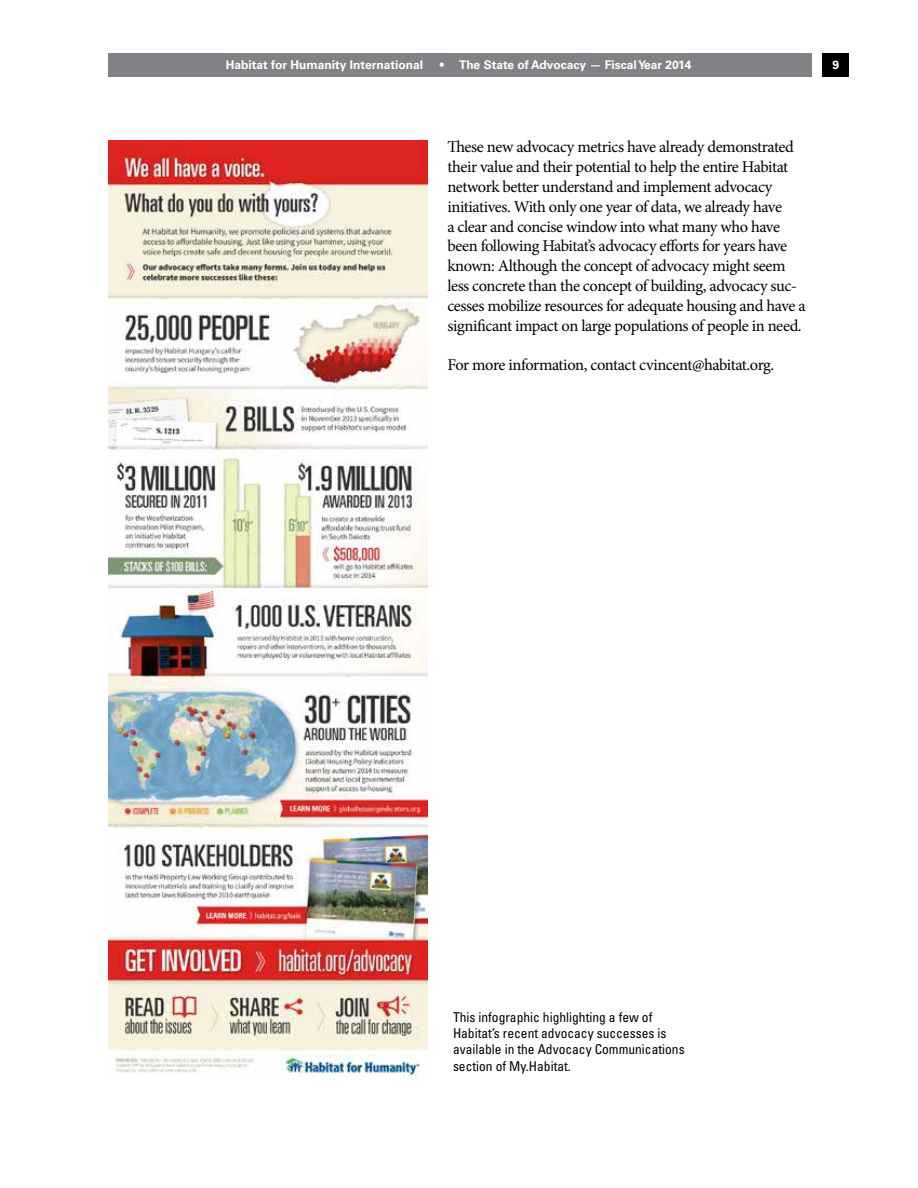
<style>
.page{position:relative;width:918px;height:1188px;background:#fff}
.page>*{position:absolute;margin:0;border:0;box-sizing:border-box;transform-origin:0 0}
.t1{font:16.5px/19.8px "Minion Pro";letter-spacing:-.03em;color:#000}
.t2{font:condensed 13.5px/16.2px "Univers LT Std";color:#000}
.t3{font:700 12px "Univers LT Std";color:#fff}
</style>
<div class="page">
<div style="left:823px;top:53px;width:26px;height:23px;background:#000"></div>
<div style="left:108px;top:53px;width:704px;height:23px;background:#808285"></div>
<img style="left:108px;top:140px;width:319px;height:940px">
<p class="t3" style="left:226px;top:58px;width:199px">Habitat for Humanity International</p>
<p class="t3" style="left:440px;top:58px;width:253px">• The State of Advocacy — Fiscal Year 2014</p>
<p class="t3" style="left:833px;top:58px;width:8px">9</p>
<p class="t1" style="left:447px;top:137px;width:360px">These new advocacy metrics have already demonstrated their value and their potential to help the entire Habitat network better understand and implement advocacy initiatives. With only one year of data, we already have<br>a clear and concise window into what many who have been following Habitat’s advocacy efforts for years have known: Although the concept of advocacy might seem less concrete than the concept of building, advocacy suc&shy;cesses mobilize resources for adequate housing and have a significant impact on large populations of people in need.</p>
<p class="t1" style="left:447px;top:355px;width:329px">For more information, contact cvincent@habitat.org.</p>
<p class="t2" style="left:453px;top:1009px;width:233px">This infographic highlighting a few of Habitat’s recent advocacy successes is available in the Advocacy Communications section of My.Habitat.</p>
</div>
